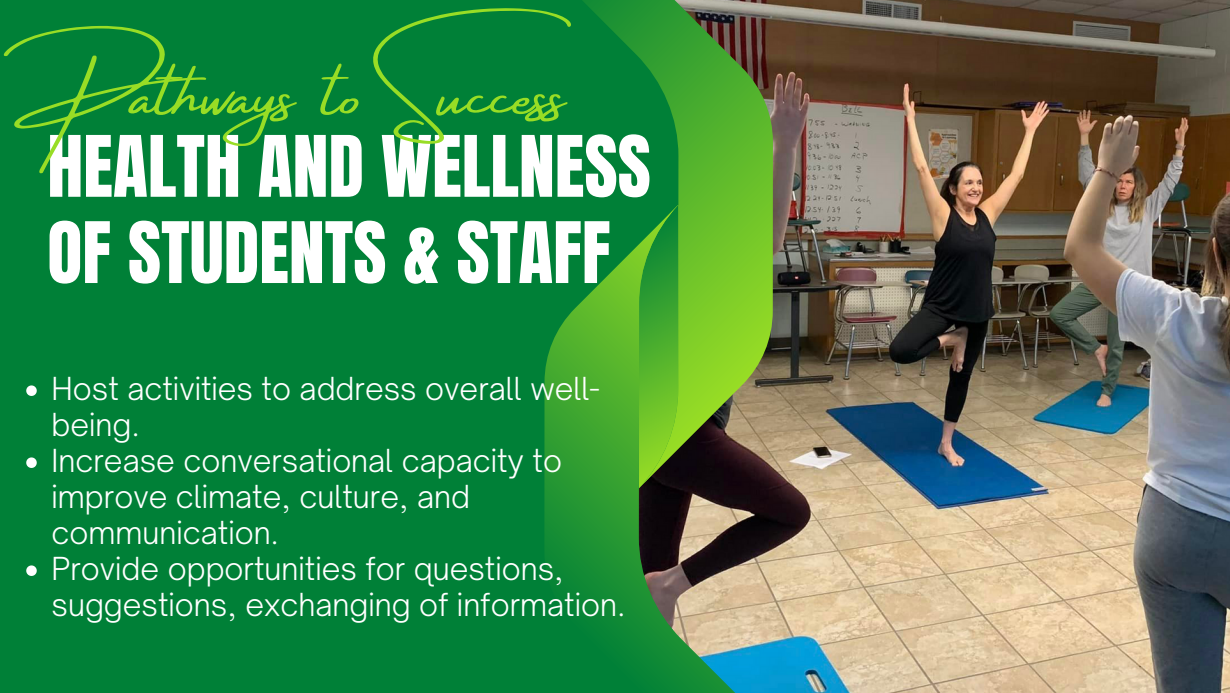
<style>
.page{position:relative;width:1230px;height:693px;background:#008037}
.page>*{position:absolute;margin:0;border:0;box-sizing:border-box;transform-origin:0 0}
.t1{font:72px/86.2px "Anton";color:#fff}
.t2{font:72px "Amsterdam Four";color:#98dd25}
.t3{font:300 30.4px/36px "Open Sauce One";color:#fff}
</style>
<div class="page">
<img style="left:766px;top:0;width:464px;height:693px">
<svg style="left:583px;top:0;width:190px;height:488px"></svg>
<svg style="left:544px;top:205px;width:222px;height:488px"></svg>
<svg style="left:26px;top:385px;width:11px;height:11px"></svg>
<svg style="left:26px;top:457px;width:11px;height:11px"></svg>
<svg style="left:26px;top:565px;width:11px;height:11px"></svg>
<p class="t2" style="left:34px;top:55px;width:554px">Pathways to Success</p>
<p class="t1" style="left:47px;top:125px;width:605px">HEALTH AND WELLNESS<br>OF STUDENTS &amp; STAFF</p>
<p class="t3" style="left:52px;top:371px;width:550px">Host activities to address overall well&shy;being.</p>
<p class="t3" style="left:52px;top:443px;width:512px">Increase conversational capacity to improve climate, culture, and communication.</p>
<p class="t3" style="left:52px;top:551px;width:575px">Provide opportunities for questions, suggestions, exchanging of information.</p>
</div>
